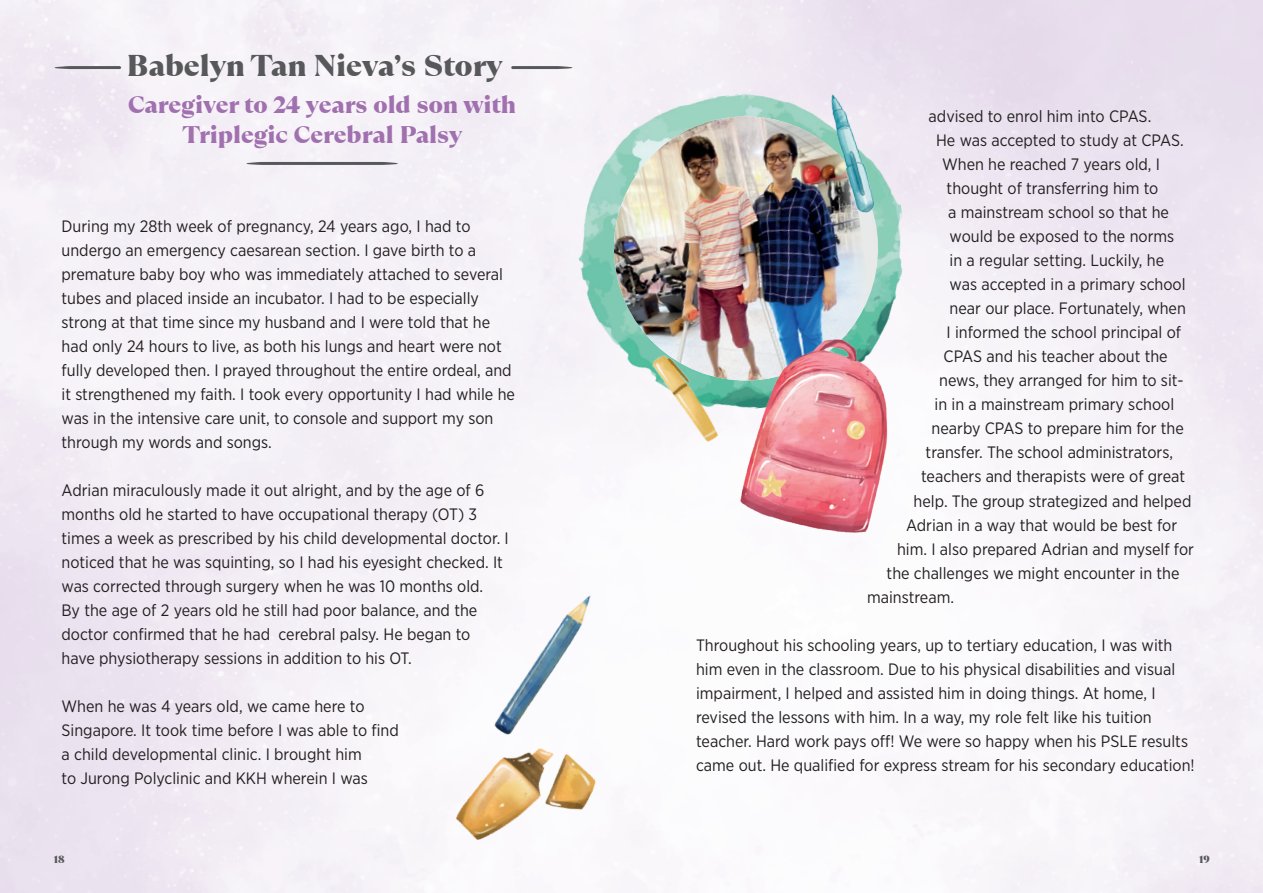
<style>
.page{position:relative;width:1263px;height:893px;background:#fff}
.page>*{position:absolute;margin:0;border:0;box-sizing:border-box;transform-origin:0 0}
.t1{font:900 30px "TT Ramillas Trl";color:#57585a}
.t2{font:900 24px/30px "TT Ramillas Trl";color:#a170af;text-align:center}
.t3{font:16.5px/24px "Gotham Narrow";color:#231f20}
.t4{font:900 10.5px "TT Ramillas Trl";color:#57585a}
</style>
<div class="page">
<svg style="left:51px;top:66px;width:71px;height:3px"></svg>
<svg style="left:510px;top:66px;width:66px;height:3px"></svg>
<svg style="left:243px;top:162px;width:158px;height:3px"></svg>
<img style="left:419px;top:692px;width:212px;height:186px">
<img style="left:474px;top:563px;width:143px;height:199px">
<img style="left:561px;top:76px;width:362px;height:352px">
<img style="left:606px;top:116px;width:280px;height:272px">
<img style="left:723px;top:304px;width:189px;height:237px">
<img style="left:806px;top:76px;width:78px;height:153px">
<img style="left:621px;top:332px;width:131px;height:131px">
<h1 class="t1" style="left:127px;top:46px;width:377px">Babelyn Tan Nieva’s Story</h1>
<h2 class="t2" style="left:128px;top:89px;width:390px">Caregiver to 24 years old son with<br>Triplegic Cerebral Palsy</h2>
<p class="t3" style="left:62px;top:214px;width:455px">During my 28th week of pregnancy, 24 years ago, I had to undergo an emergency caesarean section. I gave birth to a premature baby boy who was immediately attached to several tubes and placed inside an incubator. I had to be especially strong at that time since my husband and I were told that he had only 24 hours to live, as both his lungs and heart were not fully developed then. I prayed throughout the entire ordeal, and it strengthened my faith. I took every opportunity I had while he was in the intensive care unit, to console and support my son through my words and songs.</p>
<p class="t3" style="left:62px;top:478px;width:449px">Adrian miraculously made it out alright, and by the age of 6 months old he started to have occupational therapy (OT) 3 times a week as prescribed by his child developmental doctor. I noticed that he was squinting, so I had his eyesight checked. It was corrected through surgery when he was 10 months old.<br>By the age of 2 years old he still had poor balance, and the doctor confirmed that he had cerebral palsy. He began to<br>have physiotherapy sessions in addition to his OT.</p>
<p class="t3" style="left:62px;top:694px;width:339px">When he was 4 years old, we came here to Singapore. It took time before I was able to find a child developmental clinic. I brought him<br>to Jurong Polyclinic and KKH wherein I was</p>
<p class="t3" style="left:929px;top:104px;width:224px">advised to enrol him into CPAS.</p>
<p class="t3" style="left:936px;top:128px;width:249px">He was accepted to study at CPAS.</p>
<p class="t3" style="left:942px;top:152px;width:219px">When he reached 7 years old, I</p>
<p class="t3" style="left:947px;top:176px;width:213px">thought of transferring him to</p>
<p class="t3" style="left:948px;top:200px;width:222px">a mainstream school so that he</p>
<p class="t3" style="left:950px;top:224px;width:226px">would be exposed to the norms</p>
<p class="t3" style="left:950px;top:248px;width:216px">in a regular setting. Luckily, he</p>
<p class="t3" style="left:950px;top:272px;width:237px">was accepted in a primary school</p>
<p class="t3" style="left:950px;top:296px;width:238px">near our place. Fortunately, when</p>
<p class="t3" style="left:947px;top:320px;width:236px">I informed the school principal of</p>
<p class="t3" style="left:944px;top:344px;width:226px">CPAS and his teacher about the</p>
<p class="t3" style="left:939px;top:368px;width:246px">news, they arranged for him to sit-</p>
<p class="t3" style="left:935px;top:392px;width:241px">in in a mainstream primary school</p>
<p class="t3" style="left:932px;top:416px;width:254px">nearby CPAS to prepare him for the</p>
<p class="t3" style="left:926px;top:440px;width:249px">transfer. The school administrators,</p>
<p class="t3" style="left:921px;top:464px;width:265px">teachers and therapists were of great</p>
<p class="t3" style="left:914px;top:488px;width:279px">help. The group strategized and helped</p>
<p class="t3" style="left:906px;top:512px;width:273px">Adrian in a way that would be best for</p>
<p class="t3" style="left:897px;top:536px;width:298px">him. I also prepared Adrian and myself for</p>
<p class="t3" style="left:887px;top:560px;width:294px">the challenges we might encounter in the</p>
<p class="t3" style="left:867px;top:584px;width:88px">mainstream.</p>
<p class="t3" style="left:696px;top:632px;width:500px">Throughout his schooling years, up to tertiary education, I was with him even in the classroom. Due to his physical disabilities and visual impairment, I helped and assisted him in doing things. At home, I revised the lessons with him. In a way, my role felt like his tuition teacher. Hard work pays off! We were so happy when his PSLE results came out. He qualified for express stream for his secondary education!</p>
<p class="t4" style="left:54px;top:853px;width:12px">18</p>
<p class="t4" style="left:1199px;top:853px;width:12px">19</p>
</div>
